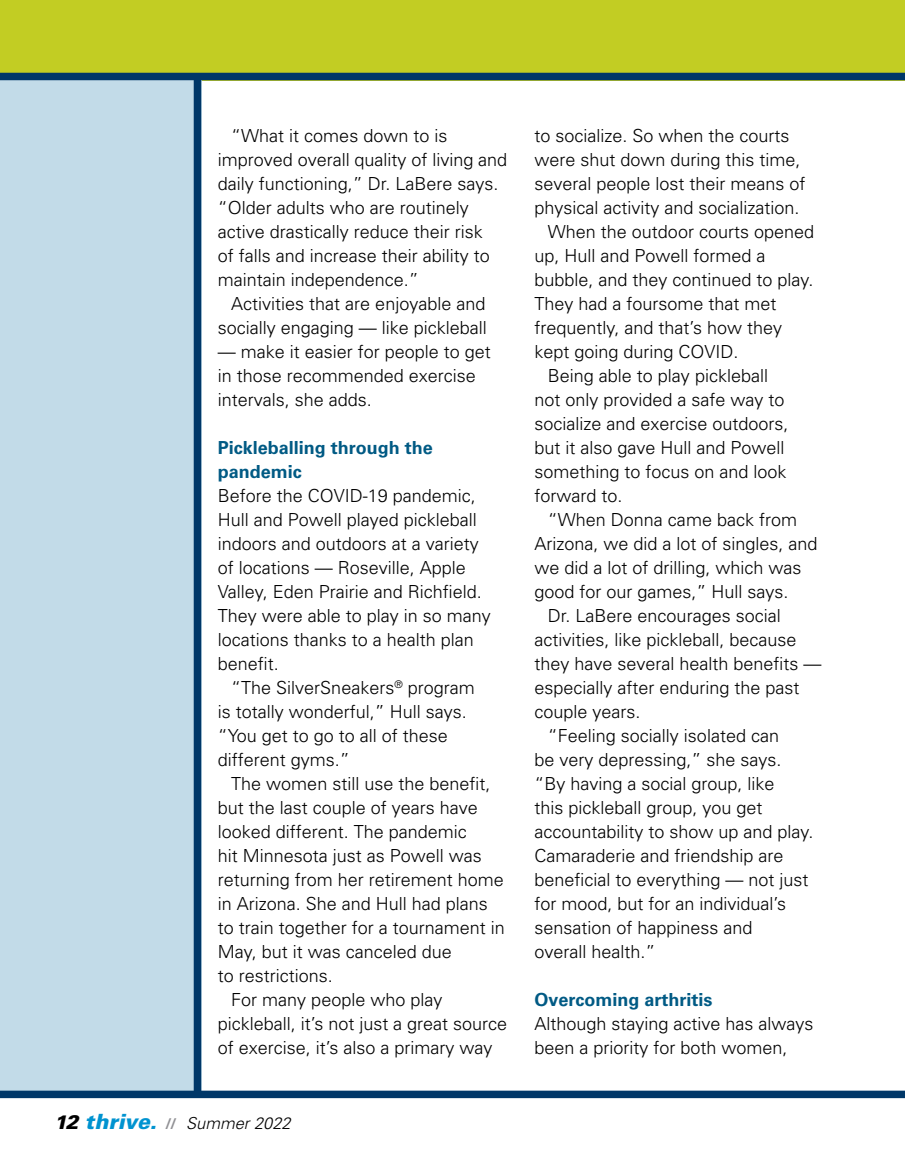
<style>
.page{position:relative;width:905px;height:1161px;background:#fff}
.page>*{position:absolute;margin:0;border:0;box-sizing:border-box;transform-origin:0 0}
.t1{font:300 18px/24px "Univers";color:#000}
.t2{font:700 18px/24px "Univers";color:#005a84}
.t3{font:italic 300 16.5px "Univers";color:#000}
.s1{font-weight:900;font-size:19.5px}
.s2{font-weight:900;font-size:21px;color:#0093d0}
.s3{font-weight:700;font-style:normal;font-size:15px;color:#919195}
</style>
<div class="page">
<div style="left:0;top:0;width:904px;height:81px;background:#c2cd23"></div>
<div style="left:0;top:76px;width:202px;height:1015px;background:#c2dbe8"></div>
<div style="left:0;top:73px;width:904px;height:7px;background:#003768"></div>
<div style="left:0;top:1091px;width:904px;height:7px;background:#003768"></div>
<div style="left:194px;top:78px;width:7px;height:1016px;background:#003768"></div>
<p class="t1" style="left:218px;top:124px;width:291px;text-indent:14px">“What it comes down to is improved overall quality of living and daily functioning,” Dr. LaBere says. “Older adults who are routinely active drastically reduce their risk<br>of falls and increase their ability to maintain independence.”</p>
<p class="t1" style="left:218px;top:291px;width:271px;text-align:right">Activities that are enjoyable and socially engaging — like pickleball</p>
<p class="t1" style="left:218px;top:339px;width:275px">— make it easier for people to get in those recommended exercise intervals, she adds.</p>
<p class="t2" style="left:218px;top:436px;width:217px">Pickleballing through the pandemic</p>
<p class="t1" style="left:218px;top:483px;width:275px">Before the COVID-19 pandemic,<br>Hull and Powell played pickleball indoors and outdoors at a variety of locations — Roseville, Apple<br>Valley, Eden Prairie and Richfield.<br>They were able to play in so many locations thanks to a health plan benefit.</p>
<p class="t1" style="left:218px;top:675px;width:258px;text-indent:13px">“The SilverSneakers<sup>®</sup> program is totally wonderful,” Hull says. “You get to go to all of these different gyms.”</p>
<p class="t1" style="left:231px;top:772px;width:261px">The women still use the benefit,</p>
<p class="t1" style="left:218px;top:796px;width:262px">but the last couple of years have</p>
<p class="t1" style="left:218px;top:820px;width:251px">looked different. The pandemic</p>
<p class="t1" style="left:218px;top:843px;width:266px">hit Minnesota just as Powell was</p>
<p class="t1" style="left:218px;top:867px;width:288px">returning from her retirement home</p>
<p class="t1" style="left:218px;top:891px;width:272px">in Arizona. She and Hull had plans</p>
<p class="t1" style="left:218px;top:915px;width:289px">to train together for a tournament in</p>
<p class="t1" style="left:218px;top:939px;width:236px">May, but it was canceled due</p>
<p class="t1" style="left:218px;top:963px;width:117px">to restrictions.</p>
<p class="t1" style="left:231px;top:987px;width:213px">For many people who play</p>
<p class="t1" style="left:218px;top:1011px;width:291px">pickleball, it’s not just a great source</p>
<p class="t1" style="left:218px;top:1035px;width:276px">of exercise, it’s also a primary way</p>
<p class="t3" style="left:54px;top:1113px;width:238px"><span class="s1">12</span> <span class="s2">thrive.</span> <span class="s3">//</span> Summer 2022</p>
<p class="t1" style="left:534px;top:123px;width:257px">to socialize. So when the courts</p>
<p class="t1" style="left:534px;top:147px;width:268px">were shut down during this time,</p>
<p class="t1" style="left:534px;top:171px;width:273px">several people lost their means of</p>
<p class="t1" style="left:534px;top:195px;width:267px">physical activity and socialization.</p>
<p class="t1" style="left:548px;top:219px;width:268px">When the outdoor courts opened</p>
<p class="t1" style="left:534px;top:243px;width:233px">up, Hull and Powell formed a</p>
<p class="t1" style="left:534px;top:267px;width:281px">bubble, and they continued to play.</p>
<p class="t1" style="left:534px;top:291px;width:244px">They had a foursome that met</p>
<p class="t1" style="left:534px;top:315px;width:249px">frequently, and that’s how they</p>
<p class="t1" style="left:534px;top:339px;width:206px">kept going during COVID.</p>
<p class="t1" style="left:548px;top:363px;width:222px">Being able to play pickleball</p>
<p class="t1" style="left:534px;top:387px;width:252px">not only provided a safe way to</p>
<p class="t1" style="left:534px;top:411px;width:256px">socialize and exercise outdoors,</p>
<p class="t1" style="left:534px;top:435px;width:252px">but it also gave Hull and Powell</p>
<p class="t1" style="left:534px;top:459px;width:254px">something to focus on and look</p>
<p class="t1" style="left:534px;top:483px;width:90px">forward to.</p>
<p class="t1" style="left:548px;top:507px;width:251px">“When Donna came back from</p>
<p class="t1" style="left:534px;top:531px;width:285px">Arizona, we did a lot of singles, and</p>
<p class="t1" style="left:534px;top:555px;width:269px">we did a lot of drilling, which was</p>
<p class="t1" style="left:534px;top:579px;width:256px">good for our games,” Hull says.</p>
<p class="t1" style="left:548px;top:603px;width:234px">Dr. LaBere encourages social</p>
<p class="t1" style="left:534px;top:627px;width:264px">activities, like pickleball, because</p>
<p class="t1" style="left:534px;top:651px;width:289px">they have several health benefits —</p>
<p class="t1" style="left:534px;top:675px;width:267px">especially after enduring the past</p>
<p class="t1" style="left:534px;top:699px;width:108px">couple years.</p>
<p class="t1" style="left:548px;top:723px;width:233px">“Feeling socially isolated can</p>
<p class="t1" style="left:534px;top:747px;width:249px">be very depressing,” she says.</p>
<p class="t1" style="left:534px;top:771px;width:242px">“By having a social group, like</p>
<p class="t1" style="left:534px;top:795px;width:230px">this pickleball group, you get</p>
<p class="t1" style="left:534px;top:819px;width:281px">accountability to show up and play.</p>
<p class="t1" style="left:534px;top:843px;width:251px">Camaraderie and friendship are</p>
<p class="t1" style="left:534px;top:867px;width:276px">beneficial to everything — not just</p>
<p class="t1" style="left:534px;top:891px;width:253px">for mood, but for an individual’s</p>
<p class="t1" style="left:534px;top:915px;width:220px">sensation of happiness and</p>
<p class="t1" style="left:534px;top:939px;width:123px">overall health.”</p>
<p class="t2" style="left:534px;top:987px;width:180px">Overcoming arthritis</p>
<p class="t1" style="left:534px;top:1011px;width:281px">Although staying active has always been a priority for both women,</p>
</div>
